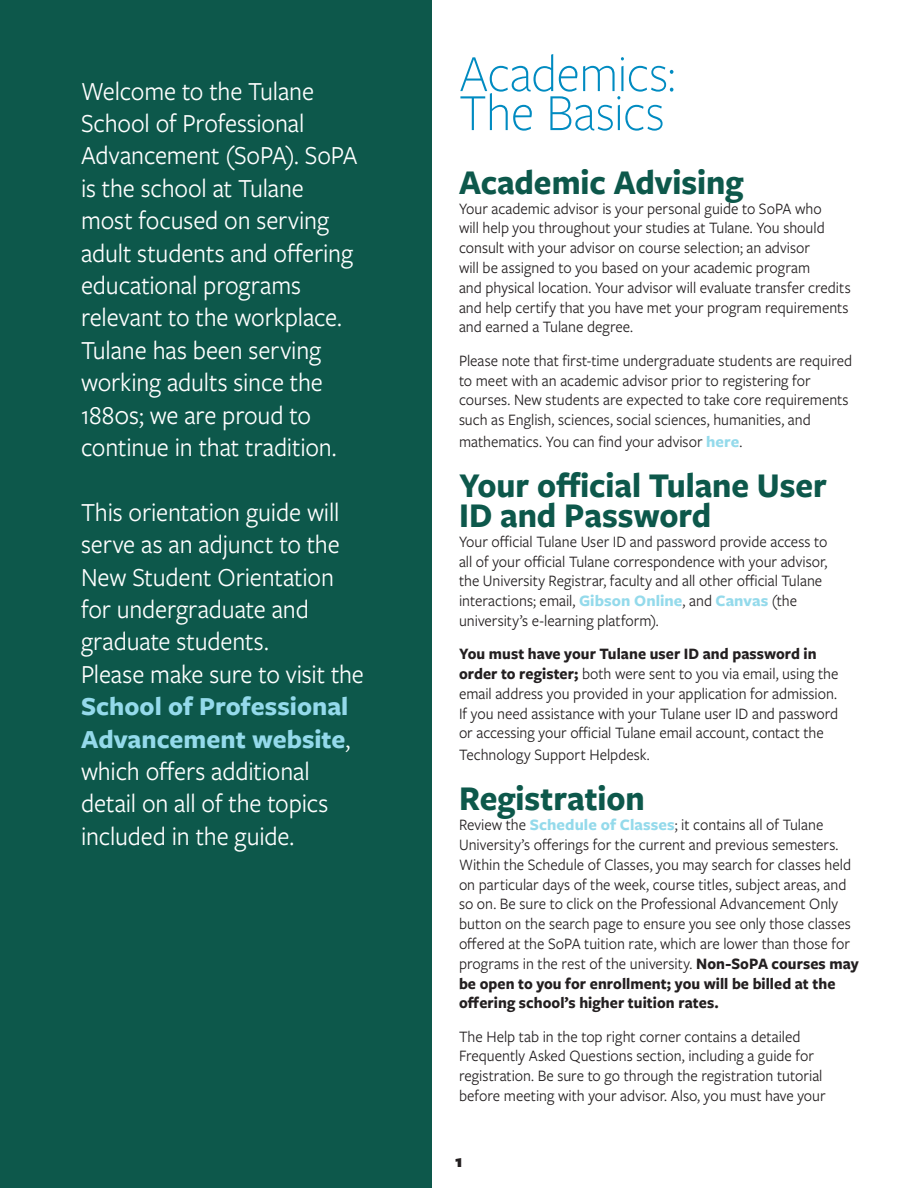
<style>
.page{position:relative;width:918px;height:1188px;background:#fff}
.page>*{position:absolute;margin:0;border:0;box-sizing:border-box;transform-origin:0 0}
.heading_1{font:300 54px/39px "Freight Sans Pro";letter-spacing:-.01em;color:#008bc1;scale:.95 1}
.heading_2{font:700 36px/30px "Freight Sans Pro";color:#0d584b;scale:.95 1}
.t1{font:27px/32.4px "Freight Sans Pro";letter-spacing:-.005em;color:#fff;scale:.95 1}
.t2{font:900 18px "Freight Sans Pro";color:#231f20}
.body_paragraph{font:16.5px/19.8px "Freight Sans Pro";color:#231f20;scale:.95 1}
.s1{font-weight:700;color:#94daeb}
.s2{font-weight:700}
</style>
<div class="page">
<div style="left:0;top:0;width:432px;height:1188px;background:#0d584b"></div>
<p class="t1" style="left:81px;top:73px;width:293px">Welcome to the Tulane<br>School of Professional<br>Advancement (SoPA). SoPA is the school at Tulane most focused on serving adult students and offering educational programs relevant to the workplace.<br>Tulane has been serving working adults since the<br>1880s; we are proud to continue in that tradition.</p>
<p class="t1" style="left:81px;top:495px;width:299px">This orientation guide will serve as an adjunct to the<br>New Student Orientation for undergraduate and graduate students.<br>Please make sure to visit the<br><span class="s1">School of Professional<br>Advancement website</span>, which offers additional detail on all of the topics included in the guide.</p>
<p class="heading_1" style="left:459px;top:52px;width:229px">Academics:<br>The Basics</p>
<p class="heading_2" style="left:459px;top:166px;width:301px">Academic Advising</p>
<p class="body_paragraph" style="left:459px;top:198px;width:414px">Your academic advisor is your personal guide to SoPA who<br>will help you throughout your studies at Tulane. You should consult with your advisor on course selection; an advisor<br>will be assigned to you based on your academic program<br>and physical location. Your advisor will evaluate transfer credits and help certify that you have met your program requirements and earned a Tulane degree.</p>
<p class="body_paragraph" style="left:459px;top:350px;width:415px">Please note that first-time undergraduate students are required to meet with an academic advisor prior to registering for courses. New students are expected to take core requirements such as English, sciences, social sciences, humanities, and</p>
<p class="body_paragraph" style="left:459px;top:431px;width:300px">mathematics. You can find your advisor <span class="s1">here</span>.</p>
<p class="heading_2" style="left:459px;top:469px;width:389px">Your official Tulane User<br>ID and Password</p>
<p class="body_paragraph" style="left:459px;top:531px;width:389px">Your official Tulane User ID and password provide access to all of your official Tulane correspondence with your advisor, the University Registrar, faculty and all other official Tulane interactions; email, <span class="s1">Gibson Online</span>, and <span class="s1">Canvas</span> (the university’s e-learning platform).</p>
<p class="body_paragraph" style="left:459px;top:643px;width:401px"><span class="s2">You must have your Tulane user ID and password in order to register;</span> both were sent to you via email, using the email address you provided in your application for admission.<br>If you need assistance with your Tulane user ID and password or accessing your official Tulane email account, contact the</p>
<p class="body_paragraph" style="left:459px;top:744px;width:202px">Technology Support Helpdesk.</p>
<p class="heading_2" style="left:459px;top:782px;width:197px">Registration</p>
<p class="body_paragraph" style="left:459px;top:814px;width:422px">Review the <span class="s1">Schedule of Classes</span>; it contains all of Tulane University’s offerings for the current and previous semesters.<br>Within the Schedule of Classes, you may search for classes held on particular days of the week, course titles, subject areas, and so on. Be sure to click on the Professional Advancement Only button on the search page to ensure you see only those classes offered at the SoPA tuition rate, which are lower than those for programs in the rest of the university. <span class="s2">Non-SoPA courses may be open to you for enrollment; you will be billed at the offering school’s higher tuition rates.</span></p>
<p class="body_paragraph" style="left:459px;top:1026px;width:387px">The Help tab in the top right corner contains a detailed Frequently Asked Questions section, including a guide for registration. Be sure to go through the registration tutorial before meeting with your advisor. Also, you must have your</p>
<p class="t2" style="left:455px;top:1149px;width:9px">1</p>
</div>
